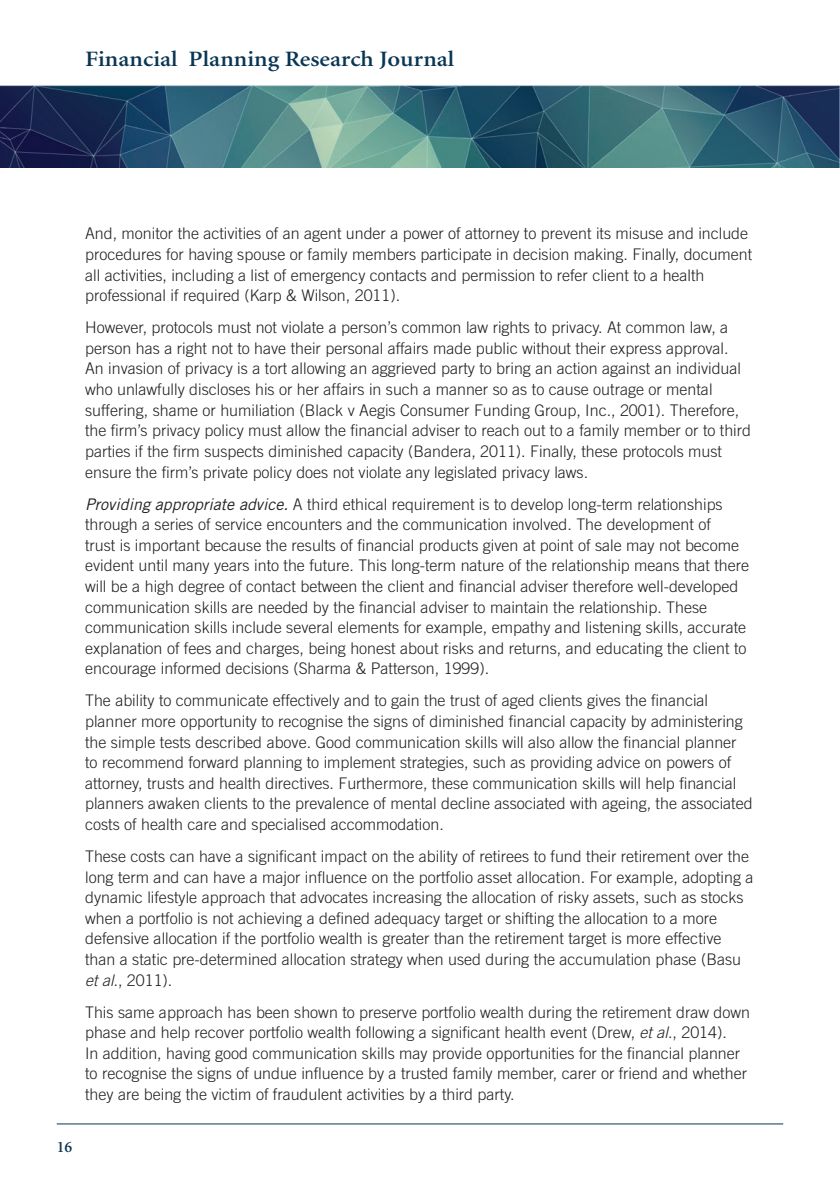
<style>
.page{position:relative;width:840px;height:1191px;background:#fff}
.page>*{position:absolute;margin:0;border:0;box-sizing:border-box;transform-origin:0 0}
.t1{font:600 22px "Minion";color:#0a3653;scale:1.12 1}
.t2{font:300 16px/20.6px "Trade Gothic";color:#231f20}
.t3{font:600 16px "Minion";color:#0a3653}
.s1{font-weight:400;font-style:italic}
.s2{font-style:italic}
</style>
<div class="page">
<hr style="left:57px;top:1123px;width:725px;height:1px;background:#0a3653">
<img style="left:0;top:86px;width:839px;height:82px">
<h1 class="t1" style="left:85px;top:48px;width:331px">Financial Planning Research Journal</h1>
<p class="t2" style="left:85px;top:223px;width:668px">And, monitor the activities of an agent under a power of attorney to prevent its misuse and include procedures for having spouse or family members participate in decision making. Finally, document all activities, including a list of emergency contacts and permission to refer client to a health professional if required (Karp &amp; Wilson, 2011).</p>
<p class="t2" style="left:85px;top:317px;width:667px">However, protocols must not violate a person’s common law rights to privacy. At common law, a person has a right not to have their personal affairs made public without their express approval.<br>An invasion of privacy is a tort allowing an aggrieved party to bring an action against an individual who unlawfully discloses his or her affairs in such a manner so as to cause outrage or mental suffering, shame or humiliation (Black v Aegis Consumer Funding Group, Inc., 2001). Therefore, the firm’s privacy policy must allow the financial adviser to reach out to a family member or to third parties if the firm suspects diminished capacity (Bandera, 2011). Finally, these protocols must ensure the firm’s private policy does not violate any legislated privacy laws.</p>
<p class="t2" style="left:85px;top:493px;width:665px"><span class="s1">Providing appropriate advice.</span> A third ethical requirement is to develop long-term relationships through a series of service encounters and the communication involved. The development of<br>trust is important because the results of financial products given at point of sale may not become evident until many years into the future. This long-term nature of the relationship means that there will be a high degree of contact between the client and financial adviser therefore well-developed communication skills are needed by the financial adviser to maintain the relationship. These communication skills include several elements for example, empathy and listening skills, accurate explanation of fees and charges, being honest about risks and returns, and educating the client to encourage informed decisions (Sharma &amp; Patterson, 1999).</p>
<p class="t2" style="left:85px;top:690px;width:668px">The ability to communicate effectively and to gain the trust of aged clients gives the financial planner more opportunity to recognise the signs of diminished financial capacity by administering the simple tests described above. Good communication skills will also allow the financial planner to recommend forward planning to implement strategies, such as providing advice on powers of attorney, trusts and health directives. Furthermore, these communication skills will help financial planners awaken clients to the prevalence of mental decline associated with ageing, the associated costs of health care and specialised accommodation.</p>
<p class="t2" style="left:85px;top:846px;width:669px">These costs can have a significant impact on the ability of retirees to fund their retirement over the long term and can have a major influence on the portfolio asset allocation. For example, adopting a dynamic lifestyle approach that advocates increasing the allocation of risky assets, such as stocks when a portfolio is not achieving a defined adequacy target or shifting the allocation to a more defensive allocation if the portfolio wealth is greater than the retirement target is more effective than a static pre-determined allocation strategy when used during the accumulation phase (Basu <span class="s2">et al.</span>, 2011).</p>
<p class="t2" style="left:85px;top:1001px;width:666px">This same approach has been shown to preserve portfolio wealth during the retirement draw down phase and help recover portfolio wealth following a significant health event (Drew, <span class="s2">et al</span>., 2014).<br>In addition, having good communication skills may provide opportunities for the financial planner to recognise the signs of undue influence by a trusted family member, carer or friend and whether they are being the victim of fraudulent activities by a third party.</p>
<p class="t3" style="left:57px;top:1138px;width:17px">16</p>
</div>
